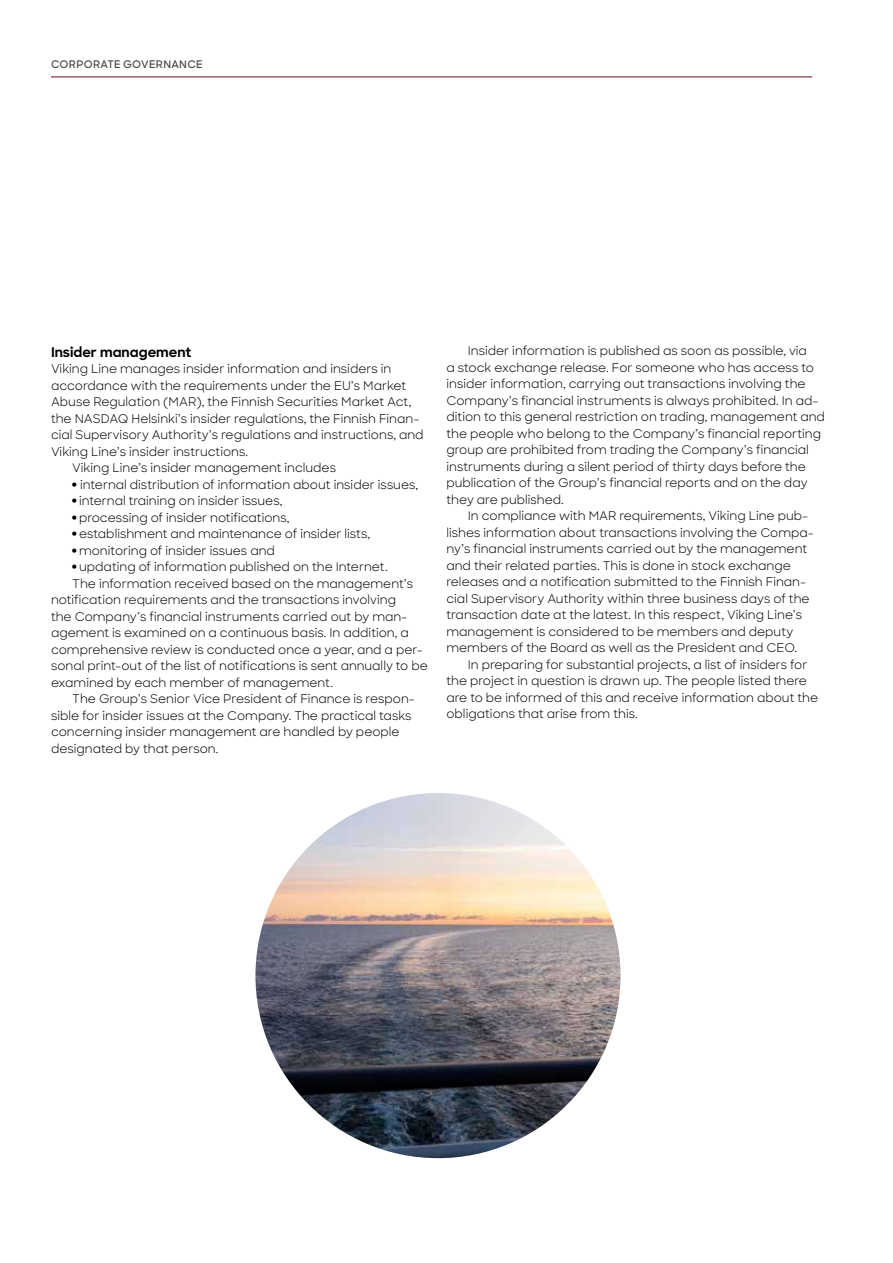
<style>
.page{position:relative;width:893px;height:1263px;background:#fff}
.page>*{position:absolute;margin:0;border:0;box-sizing:border-box;transform-origin:0 0}
.t1{font:700 13.5px "Viking Sharp Sans";color:#000}
.t2{font:12px/16.5px "Viking Sharp Sans Latin";color:#000}
.t3{font:600 10.5px "Viking Sharp Sans";letter-spacing:.03em;color:#47494a}
</style>
<div class="page">
<img style="left:255px;top:793px;width:365px;height:365px;border-radius:183px">
<hr style="left:51px;top:77px;width:761px;height:1px;background:#640f18">
<p class="t3" style="left:51px;top:56px;width:153px">CORPORATE GOVERNANCE</p>
<p class="t1" style="left:51px;top:342px;width:142px">Insider management</p>
<p class="t2" style="left:51px;top:360px;width:342px">Viking Line manages insider information and insiders in</p>
<p class="t2" style="left:51px;top:376px;width:357px">accordance with the requirements under the EU’s Market</p>
<p class="t2" style="left:51px;top:393px;width:362px">Abuse Regulation (MAR), the Finnish Securities Market Act,</p>
<p class="t2" style="left:51px;top:409px;width:370px">the NASDAQ Helsinki’s insider regulations, the Finnish Finan-</p>
<p class="t2" style="left:51px;top:426px;width:374px">cial Supervisory Authority’s regulations and instructions, and</p>
<p class="t2" style="left:51px;top:442px;width:199px">Viking Line’s insider instructions.</p>
<p class="t2" style="left:72px;top:459px;width:265px">Viking Line’s insider management includes</p>
<p class="t2" style="left:72px;top:475px;width:347px">● internal distribution of information about insider issues,</p>
<p class="t2" style="left:72px;top:492px;width:212px">● internal training on insider issues,</p>
<p class="t2" style="left:72px;top:508px;width:219px">● processing of insider notifications,</p>
<p class="t2" style="left:72px;top:525px;width:299px">● establishment and maintenance of insider lists,</p>
<p class="t2" style="left:72px;top:541px;width:204px">● monitoring of insider issues and</p>
<p class="t2" style="left:72px;top:558px;width:317px">● updating of information published on the Internet.</p>
<p class="t2" style="left:72px;top:574px;width:342px">The information received based on the management’s</p>
<p class="t2" style="left:51px;top:591px;width:347px">notification requirements and the transactions involving</p>
<p class="t2" style="left:51px;top:607px;width:358px">the Company’s financial instruments carried out by man-</p>
<p class="t2" style="left:51px;top:624px;width:359px">agement is examined on a continuous basis. In addition, a</p>
<p class="t2" style="left:51px;top:640px;width:373px">comprehensive review is conducted once a year, and a per-</p>
<p class="t2" style="left:51px;top:657px;width:378px">sonal print-out of the list of notifications is sent annually to be</p>
<p class="t2" style="left:51px;top:673px;width:284px">examined by each member of management.</p>
<p class="t2" style="left:72px;top:690px;width:344px">The Group’s Senior Vice President of Finance is respon-</p>
<p class="t2" style="left:51px;top:706px;width:362px">sible for insider issues at the Company. The practical tasks</p>
<p class="t2" style="left:51px;top:723px;width:350px">concerning insider management are handled by people</p>
<p class="t2" style="left:51px;top:739px;width:169px">designated by that person.</p>
<p class="t2" style="left:446px;top:342px;width:380px;text-indent:21px">Insider information is published as soon as possible, via<br>a stock exchange release. For someone who has access to insider information, carrying out transactions involving the Company’s financial instruments is always prohibited. In ad&shy;dition to this general restriction on trading, management and the people who belong to the Company’s financial reporting group are prohibited from trading the Company’s financial instruments during a silent period of thirty days before the publication of the Group’s financial reports and on the day they are published.</p>
<p class="t2" style="left:446px;top:507px;width:369px;text-indent:21px">In compliance with MAR requirements, Viking Line pub&shy;lishes information about transactions involving the Compa&shy;ny’s financial instruments carried out by the management and their related parties. This is done in stock exchange releases and a notification submitted to the Finnish Finan&shy;cial Supervisory Authority within three business days of the transaction date at the latest. In this respect, Viking Line’s management is considered to be members and deputy members of the Board as well as the President and CEO.</p>
<p class="t2" style="left:446px;top:656px;width:373px;text-indent:21px">In preparing for substantial projects, a list of insiders for the project in question is drawn up. The people listed there are to be informed of this and receive information about the obligations that arise from this.</p>
</div>
